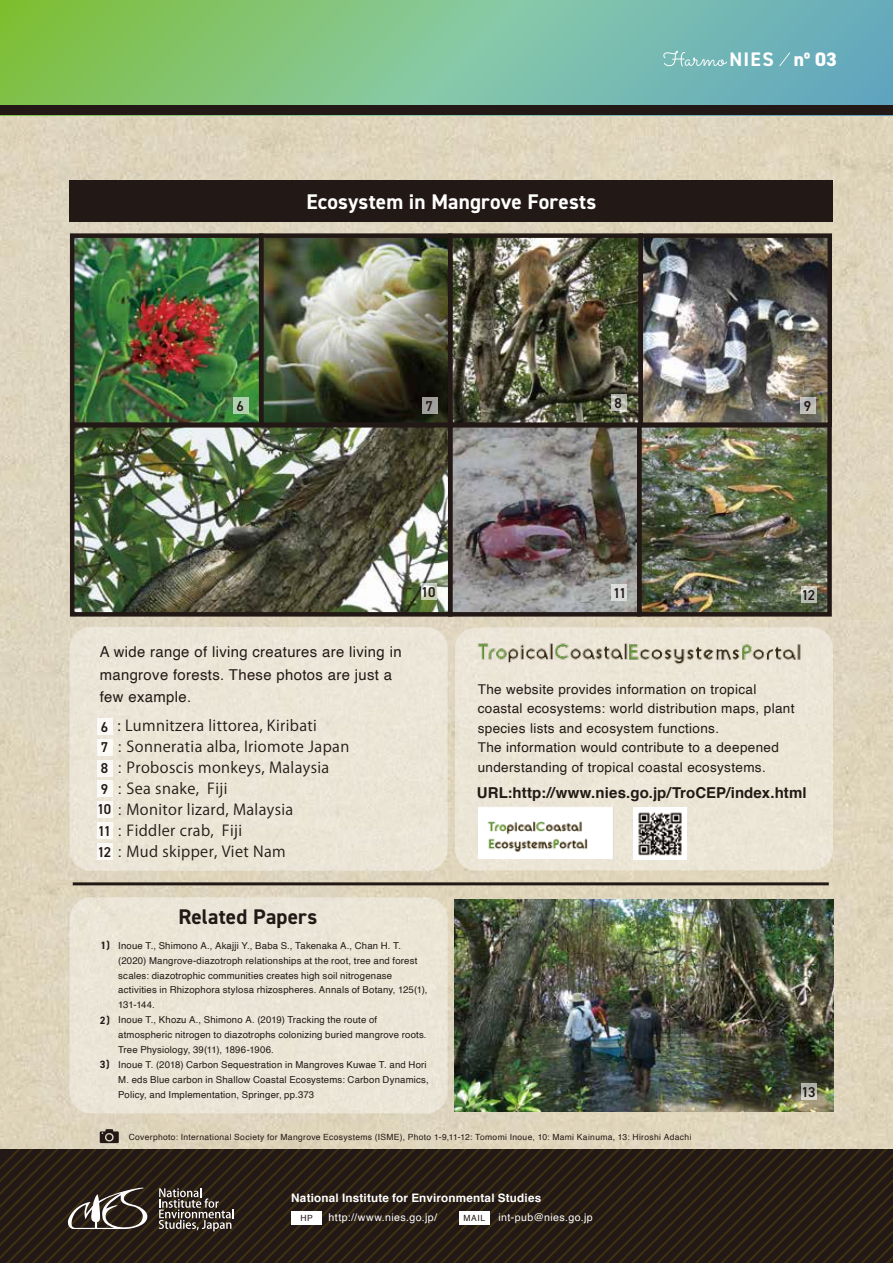
<style>
.page{position:relative;width:893px;height:1263px;background:#fff}
.page>*{position:absolute;margin:0;border:0;box-sizing:border-box;transform-origin:0 0}
.t1{font:700 21.3px "DIN2014";letter-spacing:.005em;color:#fff}
.t2{font:700 21.3px "DIN2014";letter-spacing:.005em;color:#221815}
.t3{font:700 19.65px "DIN2014";color:#fff}
.t4{font:15px "Koz Go Pr 6 N";letter-spacing:.025em;color:#221815}
.t5{font:15px/22.5px "Helvetica";letter-spacing:.025em;color:#221815}
.t6{font:700 15px "Helvetica";letter-spacing:.005em;color:#221815}
.t7{font:600 14.25px/20.7px "DIN2014";letter-spacing:-.06em;color:#221815;text-align:justify}
.t8{font:13.5px/19.5px "Helvetica";letter-spacing:.025em;color:#221815}
.t9{font:700 11.7px "Helvetica";letter-spacing:.015em;color:#fff}
.t10{font:10.65px "Helvetica";letter-spacing:.04em;color:#fff}
.t11{font:700 10.65px "DIN2014";color:#221815}
.t12{font:9.6px/14.9px "Helvetica";letter-spacing:.02em;color:#221815}
.t13{font:8.55px "Helvetica";letter-spacing:.04em;color:#221815}
.s1{font-weight:800;font-size:19.5px}
.s2{font-family:"Helvetica"}
.s3{font-family:"DIN2014";font-weight:600;font-size:14.25px}
</style>
<div class="page">
<img style="left:0;top:115px;width:893px;height:1034px">
<hr style="left:73px;top:882px;width:756px;height:3px;background:#221815">
<div style="left:70px;top:897px;width:378px;height:216px;background:#ebe5d7;border-radius:21px"></div>
<div style="left:455px;top:627px;width:378px;height:243px;background:#ece5d7;border-radius:21px"></div>
<div style="left:70px;top:627px;width:378px;height:244px;background:#ebe5d7;border-radius:21px"></div>
<div style="left:70px;top:181px;width:763px;height:41px;background:#221815"></div>
<img style="left:477px;top:643px;width:145px;height:20px">
<img style="left:622px;top:643px;width:179px;height:22px">
<img style="left:478px;top:807px;width:135px;height:52px">
<img style="left:633px;top:807px;width:53px;height:53px">
<div style="left:842px;top:519px;width:51px;height:297px;background:#e0d5be"></div>
<div style="left:97px;top:719px;width:16px;height:16px;background:#fbfaf7"></div>
<div style="left:97px;top:739px;width:16px;height:17px;background:#fbfaf7"></div>
<div style="left:97px;top:760px;width:16px;height:16px;background:#fbf9f7"></div>
<div style="left:97px;top:781px;width:16px;height:16px;background:#fbf9f7"></div>
<div style="left:97px;top:801px;width:16px;height:17px;background:#faf9f7"></div>
<div style="left:97px;top:822px;width:16px;height:16px;background:#faf9f6"></div>
<div style="left:97px;top:843px;width:16px;height:17px;background:#faf9f6"></div>
<img style="left:455px;top:899px;width:378px;height:213px">
<img style="left:75px;top:238px;width:752px;height:374px">
<div style="left:637px;top:423px;width:195px;height:194px;border:4px solid #221815"></div>
<div style="left:448px;top:423px;width:193px;height:194px;border:4px solid #221815"></div>
<div style="left:70px;top:423px;width:382px;height:194px;border:4px solid #221815"></div>
<div style="left:638px;top:233px;width:194px;height:194px;border:4px solid #221815"></div>
<div style="left:448px;top:233px;width:195px;height:194px;border:4px solid #221815"></div>
<div style="left:259px;top:233px;width:193px;height:194px;border:4px solid #221815"></div>
<div style="left:70px;top:233px;width:193px;height:194px;border:4px solid #221815"></div>
<div style="left:233px;top:398px;width:16px;height:16px;background:#b0d2b1"></div>
<div style="left:422px;top:398px;width:16px;height:16px;background:#9f9e9c"></div>
<svg style="left:611px;top:395px;width:16px;height:16px"></svg>
<svg style="left:800px;top:398px;width:16px;height:16px"></svg>
<svg style="left:421px;top:584px;width:16px;height:16px"></svg>
<div style="left:611px;top:585px;width:16px;height:16px;background:#dcdedd"></div>
<svg style="left:801px;top:587px;width:16px;height:16px"></svg>
<svg style="left:801px;top:1083px;width:16px;height:16px"></svg>
<svg style="left:0;top:0;width:893px;height:105px;background:#7cbe90"></svg>
<div style="left:0;top:105px;width:893px;height:10px;background:#221815"></div>
<svg style="left:0;top:1149px;width:893px;height:114px;background:#281d14"></svg>
<div style="left:291px;top:1211px;width:31px;height:14px;background:#fff"></div>
<div style="left:459px;top:1211px;width:31px;height:14px;background:#fff"></div>
<svg style="left:100px;top:1129px;width:19px;height:14px"></svg>
<svg style="left:779px;top:53px;width:11px;height:13px"></svg>
<svg style="left:663px;top:51px;width:64px;height:16px"></svg>
<svg style="left:67px;top:1187px;width:81px;height:42px"></svg>
<svg style="left:159px;top:1188px;width:75px;height:43px;background:#5c544c"></svg>
<h1 class="t1" style="left:306px;top:187px;width:292px">Ecosystem in Mangrove Forests</h1>
<h2 class="t3" style="left:729px;top:46px;width:109px">NIES <span class="s1">nº 03</span></h2>
<h3 class="t7" style="left:237px;top:395px;width:9px">6</h3>
<h3 class="t7" style="left:426px;top:395px;width:9px">7</h3>
<h3 class="t7" style="left:615px;top:392px;width:9px">8</h3>
<h3 class="t7" style="left:804px;top:395px;width:9px">9</h3>
<h3 class="t5" style="left:100px;top:641px;width:303px">A wide range of living creatures are living in mangrove forests. These photos are just a few example.</h3>
<h3 class="t4" style="left:117px;top:717px;width:201px">: Lumnitzera littorea, Kiribati</h3>
<h3 class="t4" style="left:117px;top:738px;width:233px"><span class="s2">:</span> Sonneratia alba, Iriomote Japan</h3>
<h3 class="t4" style="left:117px;top:759px;width:213px"><span class="s2">:</span> Proboscis monkeys, Malaysia</h3>
<h3 class="t4" style="left:117px;top:780px;width:111px"><span class="s2">:</span> Sea snake, Fiji</h3>
<h3 class="t4" style="left:97px;top:801px;width:198px"><span class="s3">10</span> <span class="s2">:</span> Monitor lizard, Malaysia</h3>
<h3 class="t4" style="left:98px;top:822px;width:146px"><span class="s3">11</span> <span class="s2">:</span> Fiddler crab, Fiji</h3>
<h3 class="t4" style="left:97px;top:843px;width:190px"><span class="s3">12</span> <span class="s2">:</span> Mud skipper, Viet Nam</h3>
<h3 class="t7" style="left:101px;top:716px;width:9px">6<br>7<br>8<br>9</h3>
<h1 class="t2" style="left:178px;top:902px;width:140px">Related Papers</h1>
<h3 class="t7" style="left:421px;top:581px;width:16px">10</h3>
<h3 class="t7" style="left:613px;top:583px;width:15px">11</h3>
<h3 class="t7" style="left:801px;top:585px;width:15px">12</h3>
<h3 class="t8" style="left:478px;top:679px;width:318px">The website provides information on tropical coastal ecosystems: world distribution maps, plant species lists and ecosystem functions.<br>The information would contribute to a deepened understanding of tropical coastal ecosystems.</h3>
<h3 class="t6" style="left:477px;top:781px;width:331px">URL:http://www.nies.go.jp/TroCEP/index.html</h3>
<p class="t11" style="left:100px;top:938px;width:11px">1)</p>
<p class="t11" style="left:100px;top:1013px;width:11px">2)</p>
<p class="t11" style="left:100px;top:1057px;width:11px">3)</p>
<p class="t12" style="left:118px;top:938px;width:312px">Inoue T., Shimono A., Akajji Y., Baba S., Takenaka A., Chan H. T. (2020) Mangrove-diazotroph relationships at the root, tree and forest scales: diazotrophic communities creates high soil nitrogenase activities in Rhizophora stylosa rhizospheres. Annals of Botany, 125(1), 131-144.<br>Inoue T., Khozu A., Shimono A. (2019) Tracking the route of atmospheric nitrogen to diazotrophs colonizing buried mangrove roots.<br>Tree Physiology, 39(11), 1896-1906.<br>Inoue T. (2018) Carbon Sequestration in Mangroves Kuwae T. and Hori M. eds Blue carbon in Shallow Coastal Ecosystems: Carbon Dynamics, Policy, and Implementation, Springer, pp.373</p>
<p class="t13" style="left:129px;top:1131px;width:564px">Coverphoto: International Society for Mangrove Ecosystems (ISME), Photo 1-9,11-12: Tomomi Inoue, 10: Mami Kainuma, 13: Hiroshi Adachi</p>
<p class="t9" style="left:291px;top:1188px;width:252px">National Institute for Environmental Studies</p>
<p class="t13" style="left:300px;top:1211px;width:14px">HP</p>
<p class="t13" style="left:463px;top:1211px;width:23px">MAIL</p>
<p class="t10" style="left:329px;top:1209px;width:110px">http://www.nies.go.jp/</p>
<p class="t10" style="left:499px;top:1209px;width:96px">int-pub@nies.go.jp</p>
<h3 class="t7" style="left:801px;top:1081px;width:15px">13</h3>
</div>
